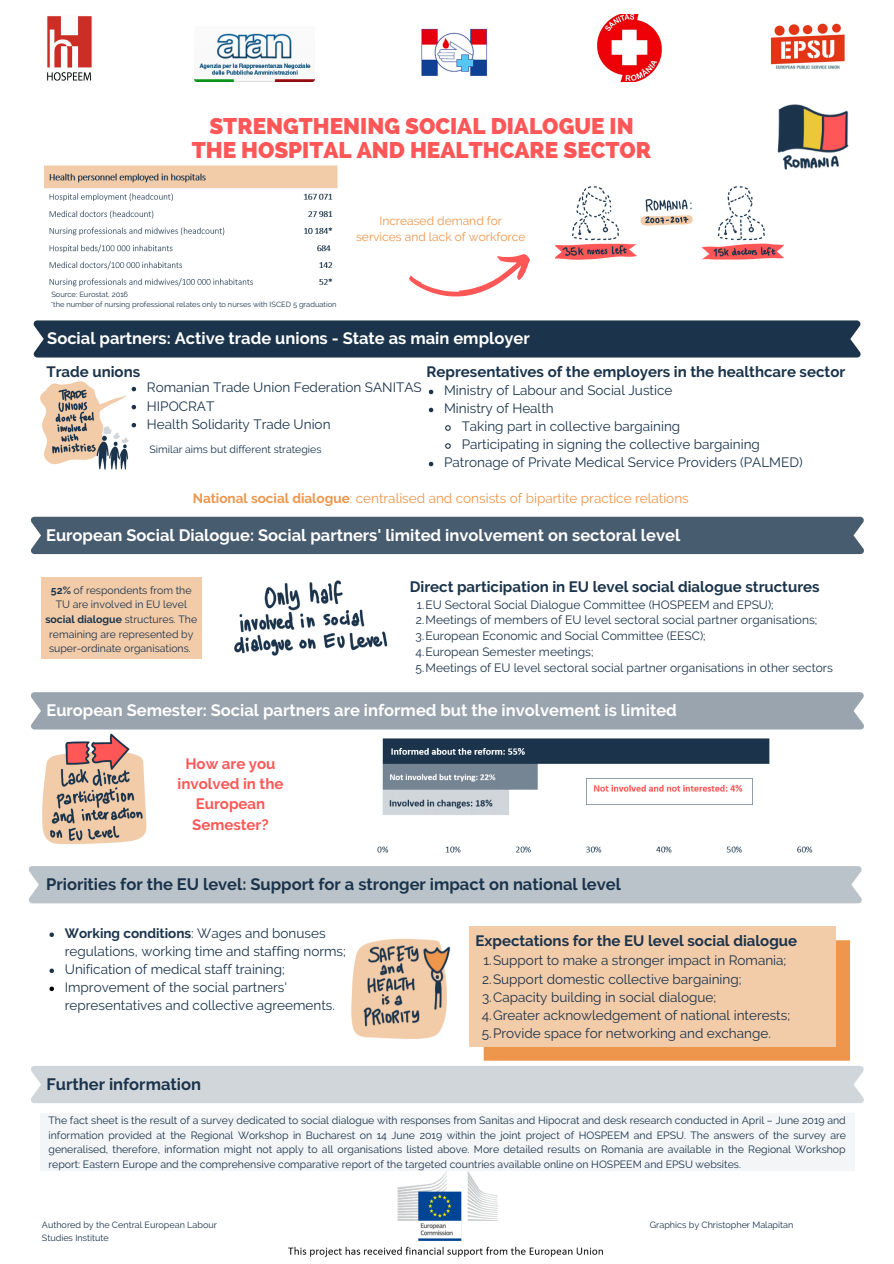
<style>
.page{position:relative;width:894px;height:1264px;background:#fff}
.page>*{position:absolute;margin:0;border:0;box-sizing:border-box;transform-origin:0 0}
.t1{font:800 22.5px/23.5px "Raleway";color:#ff5757;text-align:center}
.t2{font:700 16.5px "Raleway";color:#fff}
.t3{font:700 16.5px "Raleway";color:#1b344b}
.t4{font:700 15px "Raleway";color:#1b344b}
.t5{font:700 15px/20.2px "Raleway";color:#ff5757;text-align:center}
.t6{font:13.5px/18px "Raleway";color:#1b344b}
.t7{font:13.5px "Raleway";color:#ee964b}
.t8{font:12px/15.8px "Raleway";color:#1b344b}
.t9{font:12px/16.5px "Raleway";color:#ee964b;text-align:center}
.t10{font:10.5px/14.7px "Raleway";color:#1b344b;text-align:center}
.t11{font:9px/12.5px "Raleway";color:#1b344b}
.t12{font:7.5px "Raleway";color:#1b344b}
.s1{font-weight:700}
</style>
<div class="page">
<img style="left:47px;top:16px;width:45px;height:65px">
<img style="left:770px;top:23px;width:75px;height:46px">
<img style="left:195px;top:33px;width:119px;height:49px">
<img style="left:421px;top:28px;width:67px;height:48px">
<img style="left:597px;top:14px;width:64px;height:68px">
<div style="left:33px;top:320px;width:827px;height:37px;background:#1b344b"></div>
<img style="left:288px;top:1171px;width:316px;height:86px">
<div style="left:31px;top:517px;width:832px;height:37px;background:#485c6f"></div>
<div style="left:31px;top:692px;width:832px;height:37px;background:#99a4ae"></div>
<div style="left:28px;top:866px;width:833px;height:37px;background:#bbc3ca"></div>
<img style="left:777px;top:104px;width:72px;height:66px">
<img style="left:555px;top:186px;width:229px;height:74px">
<svg style="left:132px;top:387px;width:4px;height:4px"></svg>
<svg style="left:132px;top:405px;width:4px;height:4px"></svg>
<svg style="left:132px;top:423px;width:4px;height:4px"></svg>
<svg style="left:428px;top:390px;width:5px;height:4px"></svg>
<svg style="left:428px;top:408px;width:5px;height:4px"></svg>
<svg style="left:445px;top:425px;width:6px;height:6px"></svg>
<svg style="left:445px;top:443px;width:6px;height:6px"></svg>
<svg style="left:428px;top:462px;width:5px;height:4px"></svg>
<img style="left:40px;top:381px;width:89px;height:89px">
<div style="left:41px;top:577px;width:160px;height:81px;background:#f2cba9"></div>
<img style="left:234px;top:580px;width:154px;height:76px">
<img style="left:42px;top:733px;width:105px;height:111px">
<div style="left:469px;top:926px;width:366px;height:120px;background:#f2cba9"></div>
<div style="left:40px;top:1113px;width:814px;height:57px;background:#f4f5f6"></div>
<svg style="left:31px;top:932px;width:832px;height:171px"></svg>
<img style="left:44px;top:165px;width:294px;height:122px">
<svg style="left:409px;top:254px;width:121px;height:43px"></svg>
<img style="left:377px;top:738px;width:436px;height:115px">
<h1 class="t1" style="left:192px;top:115px;width:461px">STRENGTHENING SOCIAL DIALOGUE IN<br>THE HOSPITAL AND HEALTHCARE SECTOR</h1>
<p class="t12" style="left:51px;top:290px;width:78px">Source: Eurostat, 2016</p>
<p class="t12" style="left:51px;top:300px;width:287px">*the number of nursing professional relates only to nurses with ISCED 5 graduation</p>
<p class="t9" style="left:356px;top:212px;width:171px">Increased demand for services and lack of workforce</p>
<h2 class="t2" style="left:47px;top:329px;width:484px">Social partners: Active trade unions - State as main employer</h2>
<h3 class="t4" style="left:46px;top:363px;width:95px">Trade unions</h3>
<h3 class="t4" style="left:426px;top:363px;width:420px">Representatives of the employers in the healthcare sector</h3>
<p class="t6" style="left:147px;top:379px;width:276px">Romanian Trade Union Federation SANITAS<br>HIPOCRAT<br>Health Solidarity Trade Union</p>
<p class="t6" style="left:444px;top:381px;width:230px">Ministry of Labour and Social Justice<br>Ministry of Health</p>
<p class="t6" style="left:461px;top:417px;width:220px">Taking part in collective bargaining</p>
<p class="t6" style="left:461px;top:435px;width:299px">Participating in signing the collective bargaining</p>
<p class="t6" style="left:444px;top:453px;width:360px">Patronage of Private Medical Service Providers (PALMED)</p>
<p class="t10" style="left:149px;top:442px;width:173px">Similar aims but different strategies</p>
<p class="t7" style="left:193px;top:490px;width:497px"><span class="s1">National social dialogue</span>: centralised and consists of bipartite practice relations</p>
<h2 class="t2" style="left:46px;top:525px;width:635px">European Social Dialogue: Social partners' limited involvement on sectoral level</h2>
<p class="t10" style="left:45px;top:582px;width:153px"><span class="s1">52%</span> of respondents from the<br>TU are involved in EU level <span class="s1">social dialogue</span> structures. The remaining are represented by super-ordinate organisations.</p>
<h3 class="t4" style="left:410px;top:577px;width:411px">Direct participation in EU level social dialogue structures</h3>
<p class="t8" style="left:415px;top:596px;width:419px">1.EU Sectoral Social Dialogue Committee (HOSPEEM and EPSU); 2.Meetings of members of EU level sectoral social partner organisations; 3.European Economic and Social Committee (EESC);<br>4.European Semester meetings;<br>5.Meetings of EU level sectoral social partner organisations in other sectors</p>
<h2 class="t2" style="left:46px;top:700px;width:631px">European Semester: Social partners are informed but the involvement is limited</h2>
<h3 class="t5" style="left:177px;top:753px;width:107px">How are you involved in the<br>European<br>Semester?</h3>
<h2 class="t3" style="left:46px;top:874px;width:576px">Priorities for the EU level: Support for a stronger impact on national level</h2>
<p class="t6" style="left:65px;top:924px;width:282px"><span class="s1">Working conditions</span>: Wages and bonuses regulations, working time and staffing norms; Unification of medical staff training; Improvement of the social partners' representatives and collective agreements.</p>
<h2 class="t3" style="left:46px;top:1074px;width:156px">Further information</h2>
<h3 class="t4" style="left:475px;top:931px;width:323px">Expectations for the EU level social dialogue</h3>
<p class="t6" style="left:481px;top:951px;width:310px">1.Support to make a stronger impact in Romania; 2.Support domestic collective bargaining; 3.Capacity building in social dialogue;<br>4.Greater acknowledgement of national interests; 5.Provide space for networking and exchange.</p>
<p class="t10" style="left:48px;top:1112px;width:798px;text-align:justify">The fact sheet is the result of a survey dedicated to social dialogue with responses from Sanitas and Hipocrat and desk research conducted in April – June 2019 and information provided at the Regional Workshop in Bucharest on 14 June 2019 within the joint project of HOSPEEM and EPSU. The answers of the survey are generalised, therefore, information might not apply to all organisations listed above. More detailed results on Romania are available in the Regional Workshop report: Eastern Europe and the comprehensive comparative report of the targeted countries available online on HOSPEEM and EPSU websites.</p>
<p class="t11" style="left:42px;top:1218px;width:176px">Authored by the Central European Labour<br>Studies Institute</p>
<p class="t11" style="left:649px;top:1218px;width:145px">Graphics by Christopher Malapitan</p>
</div>
